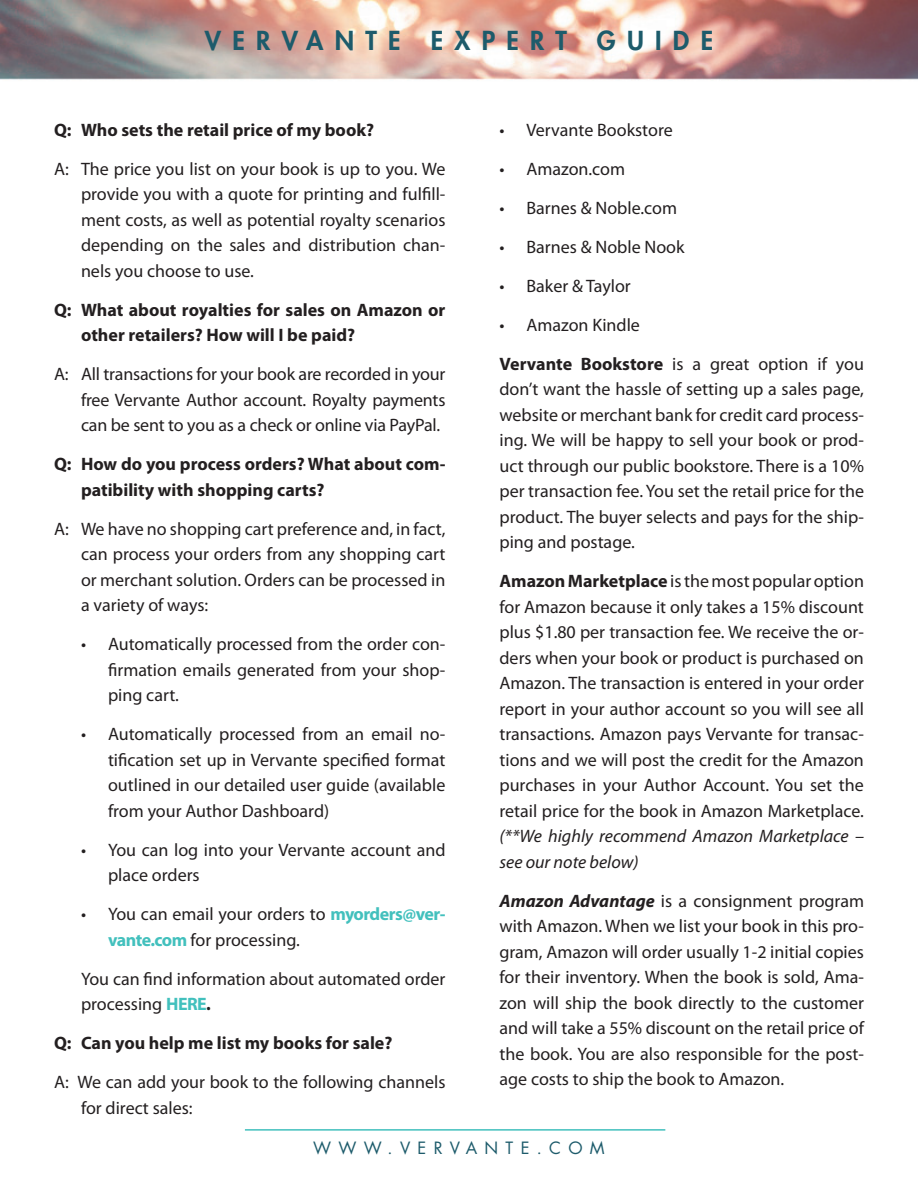
<style>
.page{position:relative;width:918px;height:1188px;background:#fff}
.page>*{position:absolute;margin:0;border:0;box-sizing:border-box;transform-origin:0 0}
.t1{font:800 25.5px "Futura Std";letter-spacing:.445em;color:#1d5b6b}
.t2{font:18px/25.5px "Myriad Pro";color:#231f20;text-align:justify}
.t3{font:700 18px/25.5px "Myriad Pro";color:#231f20}
.t4{font:italic 18px/25.5px "Myriad Pro";color:#231f20}
.t5{font:16.5px "Futura Std";letter-spacing:.445em;color:#1d5b6b}
.s1{font-weight:700;color:#42c0bd}
.s2{font-weight:700}
.s3{font-weight:700;font-style:italic}
</style>
<div class="page">
<img style="left:0;top:0;width:918px;height:1131px">
<hr style="left:245px;top:1129px;width:420px;height:2px;background:#42c0bd">
<h1 class="t1" style="left:205px;top:24px;width:510px">VERVANTE EXPERT GUIDE</h1>
<p class="t3" style="left:54px;top:116px;width:322px">Q: Who sets the retail price of my book?</p>
<p class="t2" style="left:81px;top:155px;width:366px;text-indent:-27px">A: The price you list on your book is up to you. We provide you with a quote for printing and fulfill&shy;ment costs, as well as potential royalty scenarios depending on the sales and distribution chan&shy;nels you choose to use.</p>
<p class="t3" style="left:81px;top:296px;width:366px;text-indent:-27px">Q: What about royalties for sales on Amazon or other retailers? How will I be paid?</p>
<p class="t2" style="left:81px;top:361px;width:366px;text-indent:-27px">A: All transactions for your book are recorded in your free Vervante Author account. Royalty payments can be sent to you as a check or online via PayPal.</p>
<p class="t3" style="left:81px;top:451px;width:366px;text-indent:-27px">Q: How do you process orders? What about com&shy;patibility with shopping carts?</p>
<p class="t2" style="left:81px;top:516px;width:366px;text-indent:-27px">A: We have no shopping cart preference and, in fact, can process your orders from any shopping cart or merchant solution. Orders can be processed in a variety of ways:</p>
<p class="t2" style="left:108px;top:631px;width:339px;text-indent:-27px">• Automatically processed from the order con&shy;firmation emails generated from your shop&shy;ping cart.</p>
<p class="t2" style="left:108px;top:721px;width:339px;text-indent:-27px">• Automatically processed from an email no&shy;tification set up in Vervante specified format outlined in our detailed user guide (available from your Author Dashboard)</p>
<p class="t2" style="left:108px;top:837px;width:339px;text-indent:-27px">• You can log into your Vervante account and place orders</p>
<p class="t2" style="left:108px;top:901px;width:339px;text-indent:-27px">• You can email your orders to <span class="s1">myorders@ver&shy;vante.com</span> for processing.</p>
<p class="t2" style="left:81px;top:966px;width:366px">You can find information about automated order processing <span class="s1">HERE</span><span class="s2">.</span></p>
<p class="t3" style="left:54px;top:1030px;width:340px">Q: Can you help me list my books for sale?</p>
<p class="t2" style="left:81px;top:1069px;width:366px;text-indent:-27px">A: We can add your book to the following channels for direct sales:</p>
<p class="t2" style="left:500px;top:117px;width:175px">• Vervante Bookstore</p>
<p class="t2" style="left:500px;top:156px;width:127px">• Amazon.com</p>
<p class="t2" style="left:500px;top:195px;width:179px">• Barnes &amp; Noble.com</p>
<p class="t2" style="left:500px;top:234px;width:187px">• Barnes &amp; Noble Nook</p>
<p class="t2" style="left:500px;top:273px;width:133px">• Baker &amp; Taylor</p>
<p class="t2" style="left:500px;top:305px;width:366px;line-height:39px">• Amazon Kindle<br><span class="s2">Vervante Bookstore</span> is a great option if you</p>
<p class="t2" style="left:500px;top:376px;width:366px">don’t want the hassle of setting up a sales page, website or merchant bank for credit card process&shy;ing. We will be happy to sell your book or prod&shy;uct through our public bookstore. There is a 10% per transaction fee. You set the retail price for the product. The buyer selects and pays for the ship&shy;ping and postage.</p>
<p class="t2" style="left:500px;top:568px;width:366px"><span class="s2">Amazon Marketplace</span> is the most popular option for Amazon because it only takes a 15% discount plus $1.80 per transaction fee. We receive the or&shy;ders when your book or product is purchased on Amazon. The transaction is entered in your order report in your author account so you will see all transactions. Amazon pays Vervante for transac&shy;tions and we will post the credit for the Amazon purchases in your Author Account. You set the retail price for the book in Amazon Marketplace.</p>
<p class="t4" style="left:500px;top:823px;width:366px">(**We highly recommend Amazon Marketplace – see our note below)</p>
<p class="t2" style="left:500px;top:888px;width:366px"><span class="s3">Amazon Advantage</span> is a consignment program with Amazon. When we list your book in this pro&shy;gram, Amazon will order usually 1-2 initial copies for their inventory. When the book is sold, Ama&shy;zon will ship the book directly to the customer and will take a 55% discount on the retail price of the book. You are also responsible for the post&shy;age costs to ship the book to Amazon.</p>
<p class="t5" style="left:313px;top:1137px;width:170px">WWW.VER VANTE</p>
<p class="t5" style="left:537px;top:1137px;width:32px">. COM</p>
</div>
